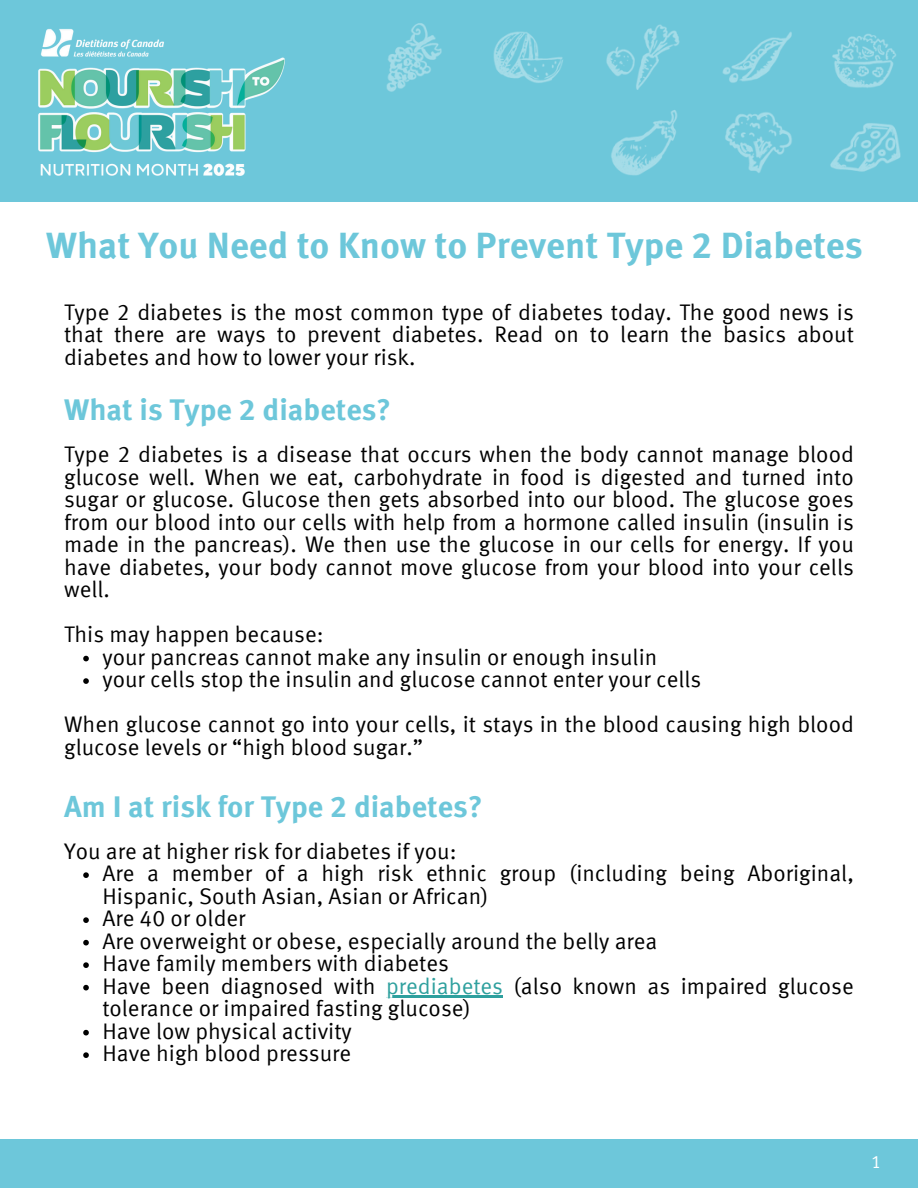
<style>
.page{position:relative;width:918px;height:1188px;background:#fff}
.page>*{position:absolute;margin:0;border:0;box-sizing:border-box;transform-origin:0 0}
.t1{font:700 36.75px "Meta Offc";color:#6dc7da}
.t2{font:700 30px "Meta Offc";color:#6dc7da}
.t3{font:22.5px/22.5px "Meta Offc Norm";color:#000}
.t4{font:18px "Meta Offc Norm";color:#fff}
.s1{color:#2ea09e}
</style>
<div class="page">
<div style="left:0;top:0;width:918px;height:202px;background:#6dc7da"></div>
<img style="left:38px;top:29px;width:246px;height:147px">
<div style="left:0;top:1139px;width:918px;height:49px;background:#6dc7da"></div>
<img style="left:386px;top:23px;width:510px;height:69px">
<img style="left:611px;top:110px;width:290px;height:66px">
<svg style="left:83px;top:656px;width:6px;height:5px"></svg>
<svg style="left:83px;top:678px;width:6px;height:6px"></svg>
<svg style="left:83px;top:872px;width:6px;height:6px"></svg>
<svg style="left:83px;top:917px;width:6px;height:6px"></svg>
<svg style="left:83px;top:940px;width:6px;height:5px"></svg>
<svg style="left:83px;top:962px;width:6px;height:6px"></svg>
<svg style="left:83px;top:985px;width:6px;height:5px"></svg>
<hr style="left:386px;top:995px;width:117px;height:2px;background:#2ea09e">
<svg style="left:83px;top:1030px;width:6px;height:5px"></svg>
<svg style="left:83px;top:1052px;width:6px;height:6px"></svg>
<p class="t1" style="left:46px;top:230px;width:818px">What You Need to Know to Prevent Type 2 Diabetes</p>
<p class="t3" style="left:64px;top:303px;width:791px;text-align:justify">Type 2 diabetes is the most common type of diabetes today. The good news is that there are ways to prevent diabetes. Read on to learn the basics about diabetes and how to lower your risk.</p>
<p class="t2" style="left:64px;top:398px;width:329px">What is Type 2 diabetes?</p>
<h1 class="t3" style="left:64px;top:445px;width:791px;text-align:justify">Type 2 diabetes is a disease that occurs when the body cannot manage blood glucose well. When we eat, carbohydrate in food is digested and turned into sugar or glucose. Glucose then gets absorbed into our blood. The glucose goes from our blood into our cells with help from a hormone called insulin (insulin is made in the pancreas). We then use the glucose in our cells for energy. If you have diabetes, your body cannot move glucose from your blood into your cells well.</h1>
<h3 class="t3" style="left:64px;top:625px;width:261px">This may happen because:</h3>
<h2 class="t3" style="left:102px;top:648px;width:556px">your pancreas cannot make any insulin or enough insulin</h2>
<h3 class="t3" style="left:102px;top:670px;width:600px">your cells stop the insulin and glucose cannot enter your cells</h3>
<h3 class="t3" style="left:64px;top:715px;width:791px">When glucose cannot go into your cells, it stays in the blood causing high blood glucose levels or “high blood sugar.”</h3>
<p class="t2" style="left:64px;top:794px;width:420px">Am I at risk for Type 2 diabetes?</p>
<p class="t3" style="left:64px;top:842px;width:394px">You are at higher risk for diabetes if you:</p>
<h3 class="t3" style="left:102px;top:864px;width:753px">Are a member of a high risk ethnic group (including being Aboriginal,<br>Hispanic, South Asian, Asian or African)</h3>
<h2 class="t3" style="left:102px;top:909px;width:145px">Are 40 or older</h2>
<h3 class="t3" style="left:102px;top:932px;width:557px">Are overweight or obese, especially around the belly area</h3>
<p class="t3" style="left:102px;top:954px;width:348px">Have family members with diabetes</p>
<p class="t3" style="left:102px;top:977px;width:275px">Have been diagnosed with</p>
<p class="t3" style="left:102px;top:977px;width:753px;text-indent:284px"><span class="s1">prediabetes</span> (also known as impaired glucose tolerance or impaired fasting glucose)<br>Have low physical activity</p>
<p class="t3" style="left:102px;top:1044px;width:250px">Have high blood pressure</p>
<p class="t4" style="left:871px;top:1154px;width:12px">1</p>
</div>
